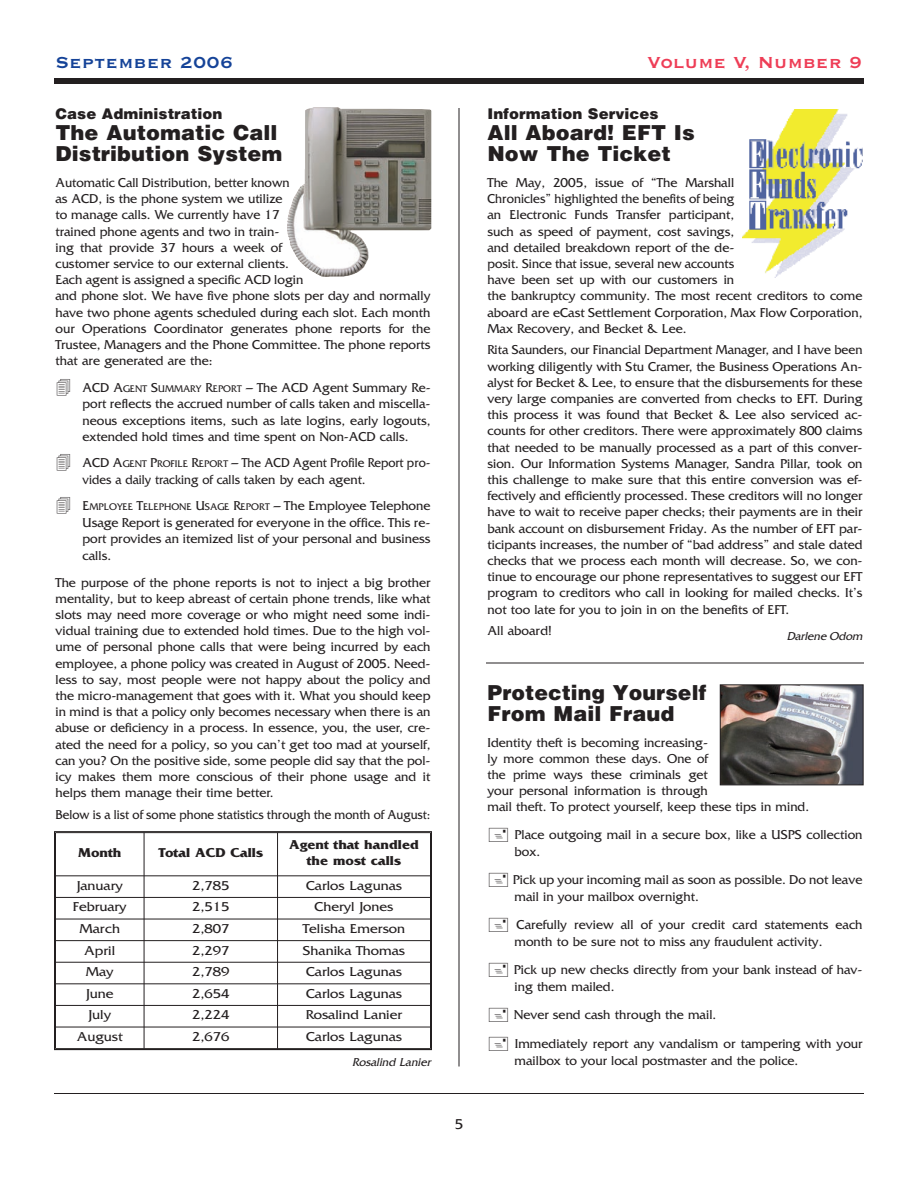
<style>
.page{position:relative;width:918px;height:1188px;background:#fff}
.page>*{position:absolute;margin:0;border:0;box-sizing:border-box;transform-origin:0 0}
.t1{font:900 21px/21px "Helvetica";color:#231f20}
.t2{font:700 21px "Copperplate Gothic BT";color:#ee3d56}
.t3{font:700 21px "Copperplate Gothic BT";color:#154398}
.t4{font:900 15px "Helvetica";color:#231f20}
.t5{font:15px "Friz Quadrata";color:#231f20}
.t6{font:13.5px/16.2px "Friz Quadrata";color:#231f20}
.t7{font:13.5px "Friz Quadrata";color:#231f20;scale:1.1 1}
.t8{font:13.5px "Friz Quadrata";color:#231f20;scale:.94 1}
.t9{font:700 13.5px/16.2px "Friz Quadrata";color:#231f20;text-align:center;scale:1.1 1}
.t10{font:italic 12px "Friz Quadrata";color:#231f20}
.s1{font-size:10.2px}
</style>
<div class="page">
<img style="left:742px;top:110px;width:120px;height:168px">
<hr style="left:54px;top:1093px;width:810px;height:1px;background:#231f20">
<div style="left:54px;top:78px;width:810px;height:6px;background:#231f20"></div>
<hr style="left:459px;top:108px;width:1px;height:959px;background:#231f20">
<hr style="left:486px;top:663px;width:378px;height:1px;background:#231f20">
<img style="left:722px;top:686px;width:140px;height:97px">
<div style="left:720px;top:684px;width:144px;height:101px;border:1px solid #231f20"></div>
<hr style="left:55px;top:833px;width:1px;height:216px;background:#231f20">
<hr style="left:144px;top:833px;width:1px;height:216px;background:#231f20">
<hr style="left:277px;top:833px;width:1px;height:216px;background:#231f20">
<hr style="left:430px;top:833px;width:1px;height:216px;background:#231f20">
<hr style="left:56px;top:832px;width:374px;height:1px;background:#231f20">
<hr style="left:56px;top:876px;width:374px;height:1px;background:#231f20">
<hr style="left:56px;top:897px;width:374px;height:1px;background:#231f20">
<hr style="left:56px;top:919px;width:374px;height:1px;background:#231f20">
<hr style="left:56px;top:940px;width:374px;height:1px;background:#231f20">
<hr style="left:56px;top:962px;width:374px;height:1px;background:#231f20">
<hr style="left:56px;top:984px;width:374px;height:1px;background:#231f20">
<hr style="left:56px;top:1005px;width:374px;height:1px;background:#231f20">
<hr style="left:56px;top:1027px;width:374px;height:1px;background:#231f20">
<hr style="left:56px;top:1048px;width:374px;height:1px;background:#231f20">
<img style="left:287px;top:107px;width:144px;height:170px">
<h1 class="t3" style="left:56px;top:49px;width:179px">September 2006</h1>
<h1 class="t2" style="left:648px;top:49px;width:216px">Volume V, Number 9</h1>
<p class="t4" style="left:56px;top:105px;width:169px">Case Administration</p>
<h1 class="t1" style="left:56px;top:123px;width:229px">The Automatic Call<br>Distribution System</h1>
<p class="t6" style="left:56px;top:174px;width:377px">Automatic Call Distribution, better known<br>as ACD, is the phone system we utilize<br>to manage calls. We currently have 17<br>trained phone agents and two in train-<br>ing that provide 37 hours a week of<br>customer service to our external clients.<br>Each agent is assigned a specific ACD login<br>and phone slot. We have five phone slots per day and normally have two phone agents scheduled during each slot. Each month our Operations Coordinator generates phone reports for the Trustee, Managers and the Phone Committee. The phone reports that are generated are the:</p>
<p class="t6" style="left:82px;top:379px;width:350px;text-align:justify">ACD A<span class="s1">GENT</span> S<span class="s1">UMMARY</span> R<span class="s1">EPORT</span> – The ACD Agent Summary Re&shy;port reflects the accrued number of calls taken and miscella&shy;neous exceptions items, such as late logins, early logouts, extended hold times and time spent on Non-ACD calls.</p>
<p class="t6" style="left:82px;top:454px;width:350px;line-height:16.8px">ACD A<span class="s1">GENT</span> P<span class="s1">ROFILE</span> R<span class="s1">EPORT</span> – The ACD Agent Profile Report pro&shy;vides a daily tracking of calls taken by each agent.</p>
<p class="t6" style="left:82px;top:498px;width:350px;text-align:justify">E<span class="s1">MPLOYEE</span> T<span class="s1">ELEPHONE</span> U<span class="s1">SAGE</span> R<span class="s1">EPORT</span> – The Employee Telephone Usage Report is generated for everyone in the office. This re&shy;port provides an itemized list of your personal and business calls.</p>
<p class="t6" style="left:56px;top:574px;width:377px;text-align:justify">The purpose of the phone reports is not to inject a big brother mentality, but to keep abreast of certain phone trends, like what slots may need more coverage or who might need some indi&shy;vidual training due to extended hold times. Due to the high vol&shy;ume of personal phone calls that were being incurred by each employee, a phone policy was created in August of 2005. Need&shy;less to say, most people were not happy about the policy and the micro-management that goes with it. What you should keep in mind is that a policy only becomes necessary when there is an abuse or deficiency in a process. In essence, you, the user, cre&shy;ated the need for a policy, so you can’t get too mad at yourself, can you? On the positive side, some people did say that the pol&shy;icy makes them more conscious of their phone usage and it helps them manage their time better.</p>
<p class="t8" style="left:56px;top:806px;width:400px">Below is a list of some phone statistics through the month of August:</p>
<p class="t9" style="left:78px;top:845px;width:41px">Month</p>
<p class="t9" style="left:158px;top:845px;width:97px">Total ACD Calls</p>
<p class="t9" style="left:289px;top:837px;width:119px">Agent that handled the most calls</p>
<p class="t7" style="left:77px;top:877px;width:43px">January</p>
<p class="t7" style="left:192px;top:877px;width:35px">2,785</p>
<p class="t7" style="left:306px;top:877px;width:89px">Carlos Lagunas</p>
<p class="t7" style="left:73px;top:899px;width:50px">February</p>
<p class="t7" style="left:192px;top:899px;width:35px">2,515</p>
<p class="t7" style="left:315px;top:899px;width:73px">Cheryl Jones</p>
<p class="t7" style="left:80px;top:920px;width:38px">March</p>
<p class="t7" style="left:192px;top:920px;width:35px">2,807</p>
<p class="t7" style="left:303px;top:920px;width:94px">Telisha Emerson</p>
<p class="t7" style="left:84px;top:942px;width:30px">April</p>
<p class="t7" style="left:192px;top:942px;width:35px">2,297</p>
<p class="t7" style="left:303px;top:942px;width:94px">Shanika Thomas</p>
<p class="t7" style="left:86px;top:964px;width:27px">May</p>
<p class="t7" style="left:192px;top:964px;width:35px">2,789</p>
<p class="t7" style="left:306px;top:964px;width:89px">Carlos Lagunas</p>
<p class="t7" style="left:86px;top:985px;width:27px">June</p>
<p class="t7" style="left:192px;top:985px;width:35px">2,654</p>
<p class="t7" style="left:306px;top:985px;width:89px">Carlos Lagunas</p>
<p class="t7" style="left:88px;top:1007px;width:22px">July</p>
<p class="t7" style="left:192px;top:1007px;width:35px">2,224</p>
<p class="t7" style="left:306px;top:1007px;width:89px">Rosalind Lanier</p>
<p class="t7" style="left:77px;top:1028px;width:43px">August</p>
<p class="t7" style="left:192px;top:1028px;width:35px">2,676</p>
<p class="t7" style="left:306px;top:1028px;width:89px">Carlos Lagunas</p>
<p class="t10" style="left:352px;top:1055px;width:82px">Rosalind Lanier</p>
<p class="t5" style="left:455px;top:1115px;width:10px">5</p>
<p class="t4" style="left:487px;top:105px;width:173px">Information Services</p>
<h1 class="t1" style="left:487px;top:123px;width:209px">All Aboard! EFT Is<br>Now The Ticket</h1>
<p class="t6" style="left:487px;top:174px;width:377px">The May, 2005, issue of “The Marshall<br>Chronicles” highlighted the benefits of being<br>an Electronic Funds Transfer participant,<br>such as speed of payment, cost savings,<br>and detailed breakdown report of the de-<br>posit. Since that issue, several new accounts<br>have been set up with our customers in<br>the bankruptcy community. The most recent creditors to come aboard are eCast Settlement Corporation, Max Flow Corporation, Max Recovery, and Becket &amp; Lee.</p>
<p class="t6" style="left:487px;top:342px;width:377px;text-align:justify">Rita Saunders, our Financial Department Manager, and I have been working diligently with Stu Cramer, the Business Operations An&shy;alyst for Becket &amp; Lee, to ensure that the disbursements for these very large companies are converted from checks to EFT. During this process it was found that Becket &amp; Lee also serviced ac&shy;counts for other creditors. There were approximately 800 claims that needed to be manually processed as a part of this conver&shy;sion. Our Information Systems Manager, Sandra Pillar, took on this challenge to make sure that this entire conversion was ef&shy;fectively and efficiently processed. These creditors will no longer have to wait to receive paper checks; their payments are in their bank account on disbursement Friday. As the number of EFT par&shy;ticipants increases, the number of “bad address” and stale dated checks that we process each month will decrease. So, we con&shy;tinue to encourage our phone representatives to suggest our EFT program to creditors who call in looking for mailed checks. It’s not too late for you to join in on the benefits of EFT.</p>
<p class="t6" style="left:487px;top:622px;width:66px">All aboard!</p>
<p class="t10" style="left:787px;top:629px;width:79px">Darlene Odom</p>
<h1 class="t1" style="left:488px;top:682px;width:221px">Protecting Yourself<br>From Mail Fraud</h1>
<p class="t6" style="left:488px;top:734px;width:323px">Identity theft is becoming increasing-<br>ly more common these days. One of<br>the prime ways these criminals get<br>your personal information is through<br>mail theft. To protect yourself, keep these tips in mind.</p>
<p class="t6" style="left:514px;top:826px;width:350px;line-height:17.4px">Place outgoing mail in a secure box, like a USPS collection box.</p>
<p class="t6" style="left:513px;top:871px;width:351px;line-height:17.4px">Pick up your incoming mail as soon as possible. Do not leave mail in your mailbox overnight.</p>
<p class="t6" style="left:514px;top:916px;width:350px;line-height:17.4px">Carefully review all of your credit card statements each month to be sure not to miss any fraudulent activity.</p>
<p class="t6" style="left:514px;top:961px;width:350px;line-height:17.4px">Pick up new checks directly from your bank instead of hav&shy;ing them mailed.</p>
<p class="t6" style="left:514px;top:1000px;width:350px;line-height:28.8px">Never send cash through the mail.<br>Immediately report any vandalism or tampering with your</p>
<p class="t6" style="left:514px;top:1052px;width:285px">mailbox to your local postmaster and the police.</p>
</div>
